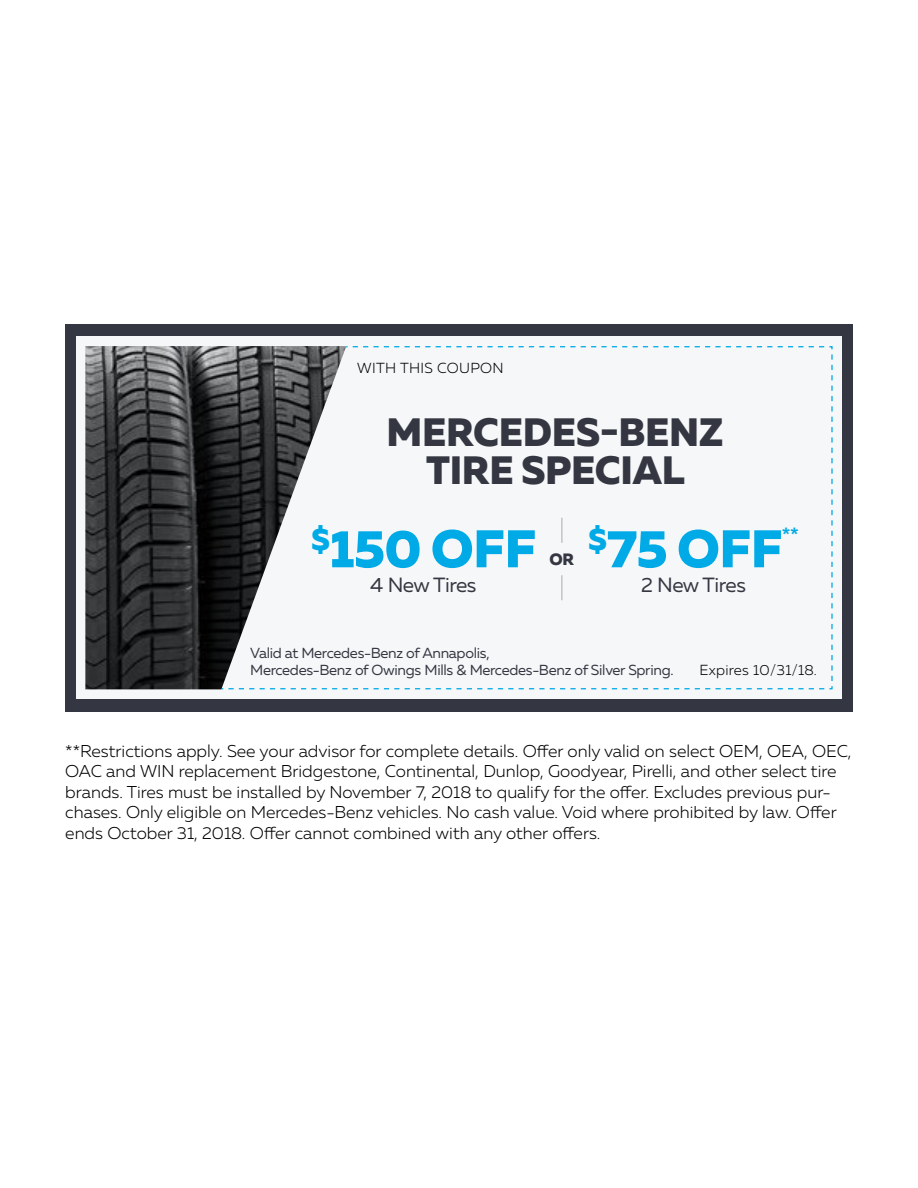
<style>
.page{position:relative;width:918px;height:1188px;background:#fff}
.page>*{position:absolute;margin:0;border:0;box-sizing:border-box;transform-origin:0 0}
.t1{font:800 52.8px "Muller";letter-spacing:-.01em;color:#00aae7}
.t2{font:800 39.45px "Muller";letter-spacing:-.01em;color:#343741}
.t3{font:20.55px "Muller";letter-spacing:-.03em;color:#343741}
.t4{font:500 19.2px "Muller";color:#00aae7}
.t5{font:300 17.1px/20.5px "Muller";color:#000}
.t6{font:800 16.5px "Muller";color:#343741}
.t7{font:14.55px "Muller";letter-spacing:-.02em;color:#343741}
.t8{font:300 14.55px "Muller";letter-spacing:.02em;color:#000}
</style>
<div class="page">
<div style="left:65px;top:324px;width:788px;height:388px;background:#343741"></div>
<div style="left:76px;top:337px;width:766px;height:362px;background:#f5f7f8"></div>
<svg style="left:85px;top:346px;width:748px;height:344px"></svg>
<svg style="left:346px;top:346px;width:17px;height:343px"></svg>
<img style="left:85px;top:346px;width:261px;height:343px">
<svg style="left:561px;top:518px;width:1px;height:25px"></svg>
<svg style="left:561px;top:575px;width:1px;height:25px"></svg>
<p class="t8" style="left:357px;top:360px;width:148px">WITH THIS COUPON</p>
<p class="t2" style="left:387px;top:407px;width:339px">MERCEDES-BENZ</p>
<p class="t2" style="left:426px;top:446px;width:260px">TIRE SPECIAL</p>
<p class="t1" style="left:311px;top:516px;width:227px"><sup>$</sup>150 OFF</p>
<p class="t3" style="left:370px;top:572px;width:108px">4 New Tires</p>
<p class="t6" style="left:550px;top:549px;width:26px">OR</p>
<p class="t1" style="left:588px;top:516px;width:196px"><sup>$</sup>75 OFF</p>
<p class="t4" style="left:782px;top:522px;width:19px">**</p>
<p class="t3" style="left:641px;top:572px;width:106px">2 New Tires</p>
<p class="t7" style="left:250px;top:644px;width:241px">Valid at Mercedes-Benz of Annapolis,</p>
<p class="t7" style="left:250px;top:661px;width:425px">Mercedes-Benz of Owings Mills &amp; Mercedes-Benz of Silver Spring.</p>
<p class="t8" style="left:699px;top:662px;width:119px">Expires 10/31/18.</p>
<p class="t5" style="left:65px;top:740px;width:788px">**Restrictions apply. See your advisor for complete details. Offer only valid on select OEM, OEA, OEC, OAC and WIN replacement Bridgestone, Continental, Dunlop, Goodyear, Pirelli, and other select tire brands. Tires must be installed by November 7, 2018 to qualify for the offer. Excludes previous pur&shy;chases. Only eligible on Mercedes-Benz vehicles. No cash value. Void where prohibited by law. Offer ends October 31, 2018. Offer cannot combined with any other offers.</p>
</div>
